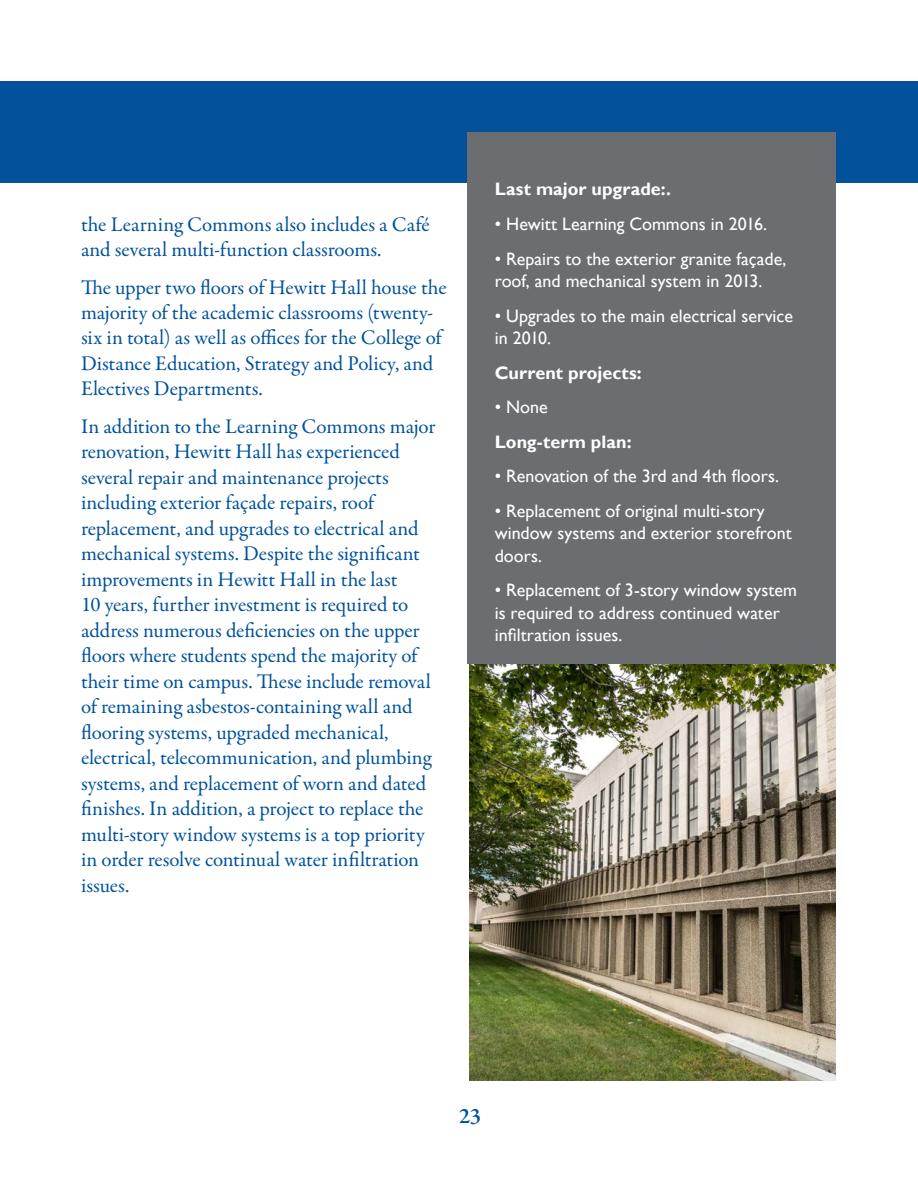
<style>
.page{position:relative;width:918px;height:1188px;background:#fff}
.page>*{position:absolute;margin:0;border:0;box-sizing:border-box;transform-origin:0 0}
.page_numbers{font:600 22.5px "Garamond Premr Pro";color:#01529b}
.Plain_Text{font:21px/25.5px "Garamond Premr Pro";letter-spacing:-.005em;color:#01529b}
.grey_box{font:18px/22.5px "Gill Sans";color:#fff}
.gray_box_header{font:700 18px "Gill Sans";letter-spacing:.005em;color:#fff}
.gray_box_header-2{font:18px/22.5px "Gill Sans";color:#fff}
</style>
<div class="page">
<div style="left:0;top:81px;width:918px;height:102px;background:#01529a"></div>
<img style="left:469px;top:663px;width:367px;height:418px">
<div style="left:468px;top:132px;width:368px;height:531px;background:#6c6d70"></div>
<p class="Plain_Text" style="left:81px;top:212px;width:350px">the Learning Commons also includes a Café and several multi-function classrooms.</p>
<p class="Plain_Text" style="left:81px;top:275px;width:367px">The upper two floors of Hewitt Hall house the majority of the academic classrooms (twenty&shy;six in total) as well as offices for the College of Distance Education, Strategy and Policy, and Electives Departments.</p>
<p class="Plain_Text" style="left:81px;top:414px;width:356px">In addition to the Learning Commons major renovation, Hewitt Hall has experienced several repair and maintenance projects including exterior façade repairs, roof replacement, and upgrades to electrical and mechanical systems. Despite the significant improvements in Hewitt Hall in the last<br>10 years, further investment is required to address numerous deficiencies on the upper floors where students spend the majority of their time on campus. These include removal of remaining asbestos-containing wall and flooring systems, upgraded mechanical, electrical, telecommunication, and plumbing systems, and replacement of worn and dated finishes. In addition, a project to replace the multi-story window systems is a top priority in order resolve continual water infiltration issues.</p>
<p class="gray_box_header" style="left:495px;top:179px;width:178px">Last major upgrade:.</p>
<p class="grey_box" style="left:495px;top:213px;width:274px">• Hewitt Learning Commons in 2016.</p>
<p class="grey_box" style="left:495px;top:248px;width:293px">• Repairs to the exterior granite façade, roof, and mechanical system in 2013.</p>
<p class="gray_box_header-2" style="left:495px;top:305px;width:300px">• Upgrades to the main electrical service in 2010.</p>
<p class="gray_box_header" style="left:495px;top:362px;width:148px">Current projects:</p>
<p class="grey_box" style="left:495px;top:396px;width:55px">• None</p>
<p class="gray_box_header" style="left:495px;top:431px;width:138px">Long-term plan:</p>
<p class="grey_box" style="left:495px;top:465px;width:286px">• Renovation of the 3rd and 4th floors.</p>
<p class="grey_box" style="left:495px;top:500px;width:298px">• Replacement of original multi-story window systems and exterior storefront doors.</p>
<p class="grey_box" style="left:495px;top:579px;width:304px">• Replacement of 3-story window system is required to address continued water infiltration issues.</p>
<p class="page_numbers" style="left:459px;top:1102px;width:24px">23</p>
</div>
